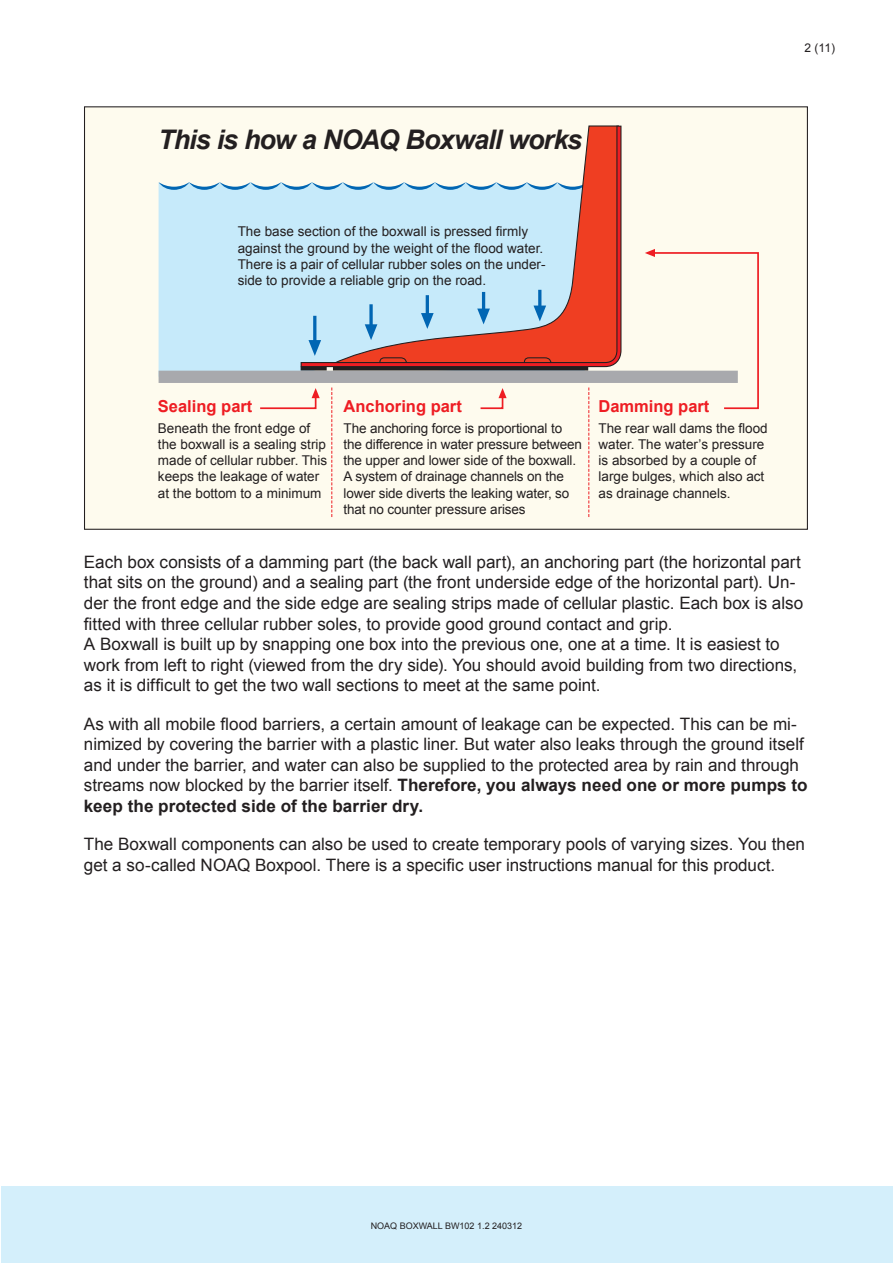
<style>
.page{position:relative;width:893px;height:1263px;background:#fff}
.page>*{position:absolute;margin:0;border:0;box-sizing:border-box;transform-origin:0 0}
.t1{font:italic 700 27px "Arial";letter-spacing:-.035em;color:#231f20}
.t2{font:17.1px/20.5px "Arial";letter-spacing:-.005em;color:#231f20}
.t3{font:700 16.5px "Arial";color:#ee1d23}
.t4{font:13.5px/16.2px "Arial";color:#231f20}
.t5{font:12px "Arial";color:#231f20}
.t6{font:9px "Arial";color:#231f20}
.s1{font-weight:700}
</style>
<div class="page">
<div style="left:1px;top:1186px;width:891px;height:77px;background:#d4effb"></div>
<div style="left:85px;top:107px;width:722px;height:422px;background:#fefbee"></div>
<div style="left:159px;top:190px;width:139px;height:59px;background:#c6eafa"></div>
<svg style="left:300px;top:125px;width:322px;height:124px"></svg>
<svg style="left:159px;top:249px;width:600px;height:268px"></svg>
<svg style="left:159px;top:182px;width:429px;height:8px"></svg>
<p class="t1" style="left:158px;top:122px;width:425px">This is how a NOAQ Boxwall works</p>
<p class="t4" style="left:238px;top:224px;width:292px">The base section of the boxwall is pressed firmly</p>
<p class="t4" style="left:238px;top:240px;width:307px">against the ground by the weight of the flood water.</p>
<p class="t4" style="left:238px;top:256px;width:309px">There is a pair of cellular rubber soles on the under&shy;side to provide a reliable grip on the road.</p>
<p class="t5" style="left:804px;top:40px;width:32px">2 (11)</p>
<p class="t3" style="left:158px;top:395px;width:96px">Sealing part</p>
<p class="t4" style="left:158px;top:420px;width:154px">Beneath the front edge of</p>
<p class="t4" style="left:158px;top:436px;width:170px">the boxwall is a sealing strip</p>
<p class="t4" style="left:158px;top:452px;width:171px">made of cellular rubber. This</p>
<p class="t4" style="left:158px;top:469px;width:163px">keeps the leakage of water</p>
<p class="t4" style="left:158px;top:485px;width:165px">at the bottom to a minimum</p>
<p class="t3" style="left:344px;top:395px;width:120px">Anchoring part</p>
<p class="t4" style="left:344px;top:420px;width:220px">The anchoring force is proportional to</p>
<p class="t4" style="left:344px;top:436px;width:240px">the difference in water pressure between</p>
<p class="t4" style="left:344px;top:452px;width:234px">the upper and lower side of the boxwall.</p>
<p class="t4" style="left:344px;top:469px;width:222px">A system of drainage channels on the</p>
<p class="t4" style="left:344px;top:485px;width:227px">lower side diverts the leaking water, so</p>
<p class="t4" style="left:344px;top:501px;width:184px">that no counter pressure arises</p>
<p class="t3" style="left:598px;top:395px;width:112px">Damming part</p>
<p class="t4" style="left:598px;top:420px;width:171px">The rear wall dams the flood</p>
<p class="t4" style="left:598px;top:436px;width:167px">water. The water’s pressure</p>
<p class="t4" style="left:598px;top:452px;width:159px">is absorbed by a couple of</p>
<p class="t4" style="left:598px;top:469px;width:167px">large bulges, which also act</p>
<p class="t4" style="left:598px;top:485px;width:134px">as drainage channels.</p>
<p class="t2" style="left:84px;top:552px;width:721px">Each box consists of a damming part (the back wall part), an anchoring part (the horizontal part that sits on the ground) and a sealing part (the front underside edge of the horizontal part). Un&shy;der the front edge and the side edge are sealing strips made of cellular plastic. Each box is also fitted with three cellular rubber soles, to provide good ground contact and grip.</p>
<p class="t2" style="left:84px;top:634px;width:715px">A Boxwall is built up by snapping one box into the previous one, one at a time. It is easiest to work from left to right (viewed from the dry side). You should avoid building from two directions, as it is difficult to get the two wall sections to meet at the same point.</p>
<p class="t2" style="left:84px;top:713px;width:725px">As with all mobile flood barriers, a certain amount of leakage can be expected. This can be mi&shy;nimized by covering the barrier with a plastic liner. But water also leaks through the ground itself and under the barrier, and water can also be supplied to the protected area by rain and through streams now blocked by the barrier itself. <span class="s1">Therefore, you always need one or more pumps to keep the protected side of the barrier dry.</span></p>
<p class="t2" style="left:84px;top:834px;width:723px">The Boxwall components can also be used to create temporary pools of varying sizes. You then get a so-called NOAQ Boxpool. There is a specific user instructions manual for this product.</p>
<p class="t6" style="left:371px;top:1220px;width:153px">NOAQ BOXWALL BW102 1.2 240312</p>
</div>
